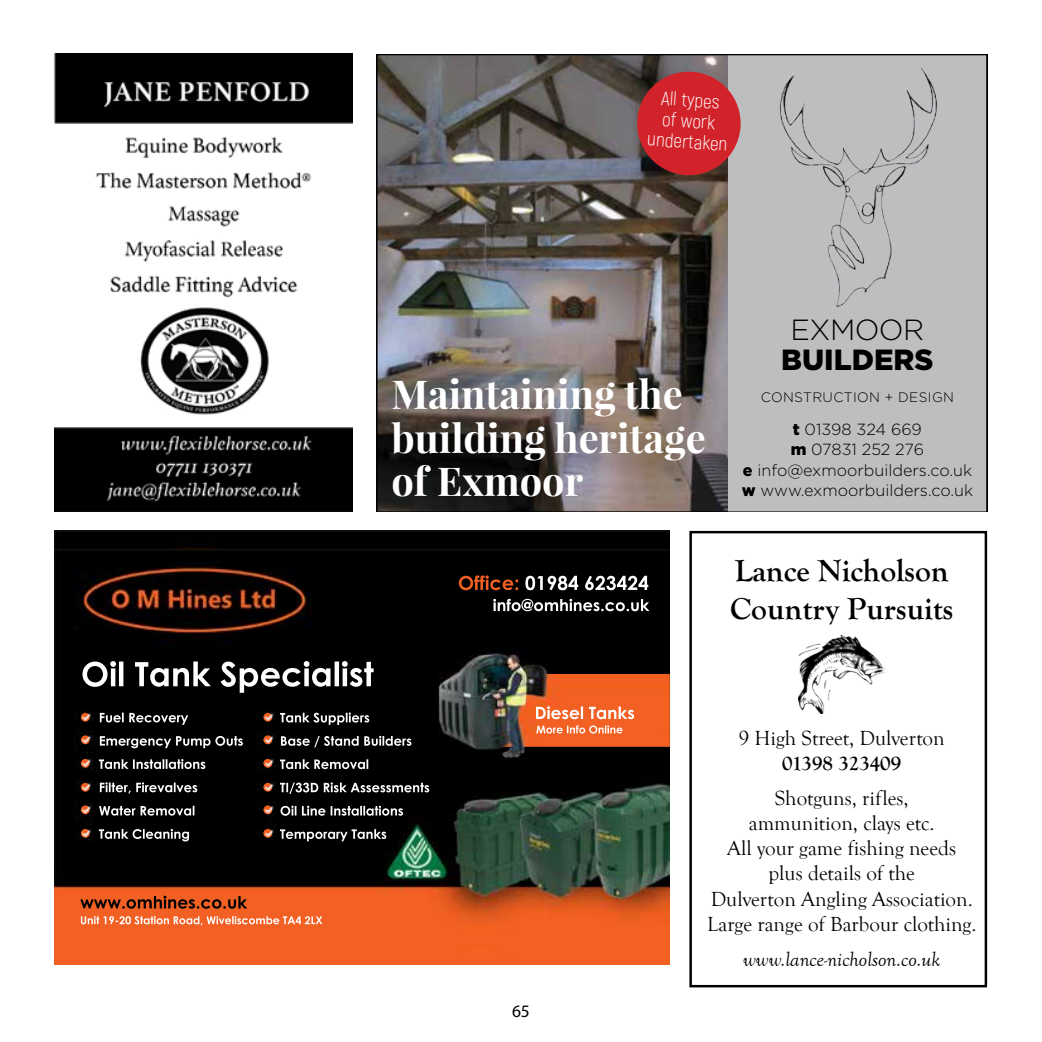
<style>
.page{position:relative;width:1042px;height:1042px;background:#fff}
.page>*{position:absolute;margin:0;border:0;box-sizing:border-box;transform-origin:0 0}
.t1{font:700 39.73px/43.9px "Playfair Display";color:#fff}
.t2{font:700 31.5px/37.8px "Goudy Old Style T";color:#000}
.t3{font:900 29.22px "Gotham";color:#000}
.t4{font:300 29.22px "Gotham";letter-spacing:-.02em;color:#000}
.t5{font:21px/25.2px "Goudy Old Style T";color:#000;text-align:center}
.t6{font:italic 21px "Goudy Old Style T";color:#000}
.t7{font:700 21px "Goudy Old Style T";color:#000}
.t8{font:300 19.43px/20.8px "Akrobat";color:#fff;text-align:center}
.t9{font:17.5px "Myriad Pro";color:#000}
.t10{font:300 16.1px/20.7px "Gotham";color:#000;text-align:center}
.t11{font:300 13.65px "Gotham";letter-spacing:.025em;color:#000}
.s1{font-weight:900}
</style>
<div class="page">
<img style="left:798px;top:635px;width:87px;height:79px">
<div style="left:689px;top:531px;width:298px;height:456px;border:2px solid #000"></div>
<img style="left:55px;top:54px;width:298px;height:457px">
<svg style="left:377px;top:54px;width:610px;height:457px;background:#898787"></svg>
<svg style="left:635px;top:70px;width:107px;height:107px;background:#b53439"></svg>
<div style="left:55px;top:944px;width:615px;height:20px;background:#f26024"></div>
<div style="left:54px;top:531px;width:615px;height:395px;background:#000"></div>
<img style="left:55px;top:549px;width:615px;height:395px">
<svg style="left:80px;top:713px;width:10px;height:13px"></svg>
<svg style="left:80px;top:732px;width:10px;height:17px"></svg>
<svg style="left:80px;top:755px;width:10px;height:18px"></svg>
<svg style="left:80px;top:779px;width:10px;height:17px"></svg>
<svg style="left:80px;top:802px;width:10px;height:17px"></svg>
<svg style="left:81px;top:825px;width:9px;height:13px"></svg>
<svg style="left:263px;top:713px;width:9px;height:13px"></svg>
<svg style="left:263px;top:732px;width:9px;height:17px"></svg>
<svg style="left:263px;top:755px;width:9px;height:18px"></svg>
<svg style="left:263px;top:779px;width:9px;height:17px"></svg>
<svg style="left:263px;top:802px;width:9px;height:17px"></svg>
<svg style="left:263px;top:825px;width:9px;height:13px"></svg>
<img style="left:459px;top:674px;width:211px;height:73px">
<p class="t8" style="left:651px;top:87px;width:82px;rotate:4deg">All types<br>of work undertaken</p>
<h1 class="t1" style="left:391px;top:371px;width:316px">Maintaining the building heritage of Exmoor</h1>
<h3 class="t4" style="left:790px;top:311px;width:135px">EXMOOR</h3>
<h3 class="t3" style="left:781px;top:339px;width:154px">BUILDERS</h3>
<p class="t11" style="left:761px;top:389px;width:195px">CONSTRUCTION + DESIGN</p>
<p class="t10" style="left:742px;top:418px;width:233px"><span class="s1">t</span> 01398 324 669<br><span class="s1">m</span> 07831 252 276<br><span class="s1">e</span> info@exmoorbuilders.co.uk <span class="s1">w</span> www.exmoorbuilders.co.uk</p>
<h2 class="t2" style="left:730px;top:552px;width:225px">Lance Nicholson<br>Country Pursuits</h2>
<p class="t9" style="left:512px;top:1000px;width:19px">65</p>
<p class="t5" style="left:739px;top:725px;width:207px">9 High Street, Dulverton</p>
<p class="t7" style="left:782px;top:751px;width:121px">01398 323409</p>
<p class="t5" style="left:707px;top:786px;width:271px">Shotguns, rifles,<br>ammunition, clays etc.<br>All your game fishing needs<br>plus details of the<br>Dulverton Angling Association.<br>Large range of Barbour clothing.</p>
<p class="t6" style="left:743px;top:947px;width:199px">www.lance-nicholson.co.uk</p>
</div>
